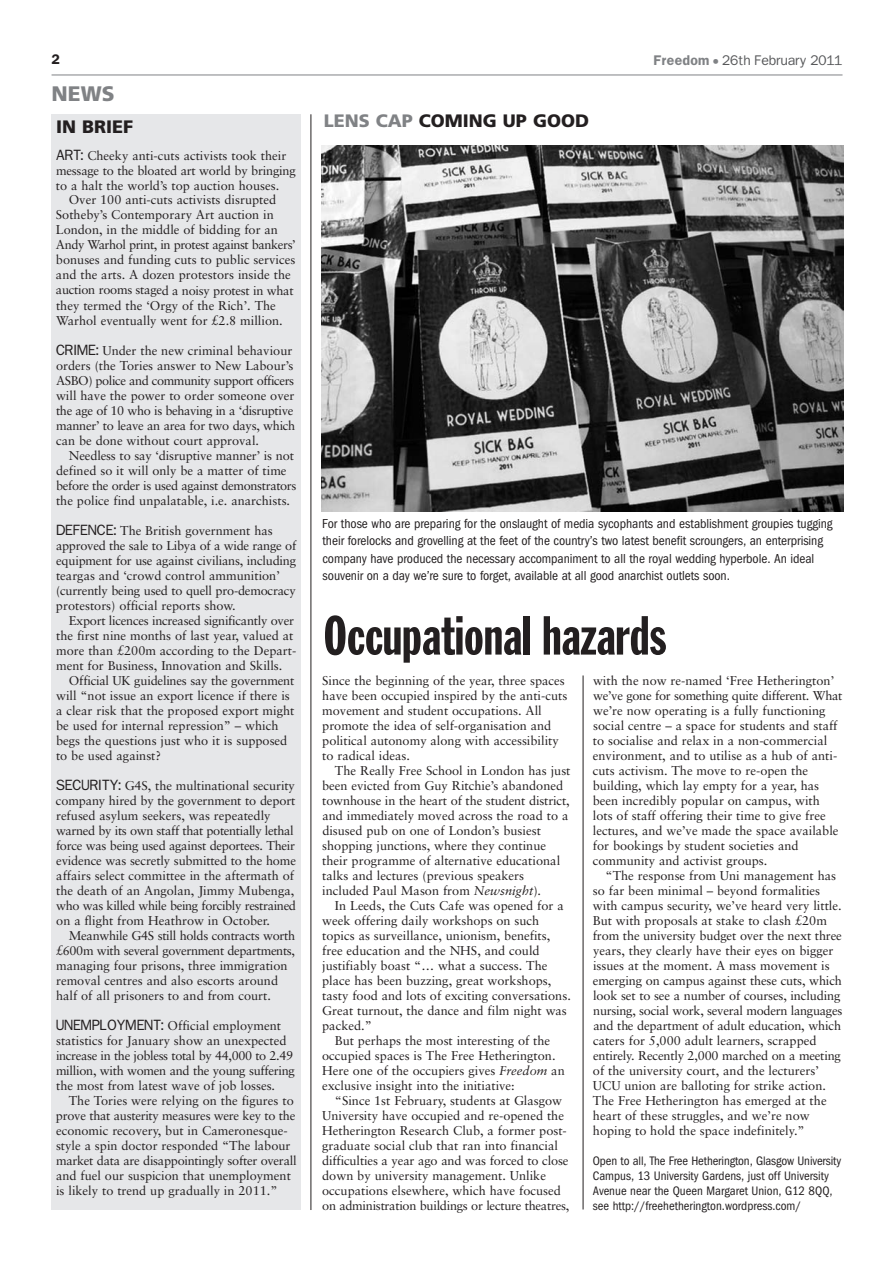
<style>
.page{position:relative;width:894px;height:1264px;background:#fff}
.page>*{position:absolute;margin:0;border:0;box-sizing:border-box;transform-origin:0 0}
.t1{font:54px "Franklin Gothic Extra Cond";color:#231f20}
.t2{font:900 21px "Frutiger";color:#808285}
.t3{font:900 18px "Frutiger";color:#231f20}
.t4{font:condensed 13.5px/17.1px "Franklin Gothic";letter-spacing:-.005em;color:#231f20}
.t5{font:12.75px/15px "Sabon";color:#231f20}
.t6{font:condensed 12.75px/15px "Franklin Gothic";color:#231f20}
.t7{font:12.75px "Sabon";letter-spacing:-.02em;color:#231f20}
.t8{font:12.75px "Sabon";letter-spacing:-.035em;color:#231f20}
.t9{font:12px "Franklin";color:#57585a}
.t10{font:12px "Franklin Demi";color:#231f20}
.s1{font-family:"Franklin Demi";color:#808285}
.s2{color:#808285}
.s3{font-family:"Franklin"}
.s4{font-style:italic}
</style>
<div class="page">
<hr style="left:52px;top:75px;width:790px;height:1px;background:#808285">
<div style="left:52px;top:114px;width:249px;height:1095px;background:#e6e7e9"></div>
<hr style="left:311px;top:114px;width:1px;height:1096px;background:#231f20">
<hr style="left:583px;top:675px;width:1px;height:534px;background:#231f20">
<img style="left:322px;top:145px;width:521px;height:366px">
<p class="t10" style="left:52px;top:53px;width:10px">2</p>
<p class="t9" style="left:653px;top:54px;width:190px"><span class="s1">Freedom</span> <span class="s2">•</span> 26th February 2011</p>
<h2 class="t2" style="left:51px;top:86px;width:64px">NEWS</h2>
<h3 class="t3" style="left:56px;top:119px;width:79px">IN BRIEF</h3>
<p class="t5" style="left:56px;top:149px;width:232px"><span class="s3">ART:</span> Cheeky anti-cuts activists took their</p>
<p class="t5" style="left:56px;top:164px;width:241px">message to the bloated art world by bringing</p>
<p class="t5" style="left:56px;top:179px;width:225px">to a halt the world’s top auction houses.</p>
<p class="t5" style="left:69px;top:194px;width:209px">Over 100 anti-cuts activists disrupted</p>
<p class="t5" style="left:56px;top:209px;width:219px">Sotheby’s Contemporary Art auction in</p>
<p class="t5" style="left:56px;top:224px;width:224px">London, in the middle of bidding for an</p>
<p class="t8" style="left:56px;top:240px;width:241px">Andy Warhol print, in protest against bankers’</p>
<p class="t5" style="left:56px;top:254px;width:241px">bonuses and funding cuts to public services</p>
<p class="t5" style="left:56px;top:269px;width:236px">and the arts. A dozen protestors inside the</p>
<p class="t7" style="left:56px;top:285px;width:239px">auction rooms staged a noisy protest in what</p>
<p class="t5" style="left:56px;top:299px;width:221px">they termed the ‘Orgy of the Rich’. The</p>
<p class="t5" style="left:56px;top:314px;width:228px">Warhol eventually went for £2.8 million.</p>
<p class="t5" style="left:56px;top:344px;width:241px"><span class="s3">CRIME:</span> Under the new criminal behaviour orders (the Tories answer to New Labour’s ASBO) police and community support officers will have the power to order someone over the age of 10 who is behaving in a ‘disruptive manner’ to leave an area for two days, which can be done without court approval.</p>
<p class="t5" style="left:56px;top:449px;width:242px;text-indent:13px">Needless to say ‘disruptive manner’ is not defined so it will only be a matter of time before the order is used against demonstrators the police find unpalatable, i.e. anarchists.</p>
<p class="t5" style="left:56px;top:524px;width:242px"><span class="s3">DEFENCE:</span> The British government has approved the sale to Libya of a wide range of equipment for use against civilians, including teargas and ‘crowd control ammunition’ (currently being used to quell pro-democracy protestors) official reports show.</p>
<p class="t5" style="left:56px;top:614px;width:242px;text-indent:13px">Export licences increased significantly over the first nine months of last year, valued at more than £200m according to the Depart - ment for Business, Innovation and Skills.</p>
<p class="t5" style="left:56px;top:674px;width:240px;text-indent:13px">Official UK guidelines say the government will “not issue an export licence if there is a clear risk that the proposed export might be used for internal repression” – which begs the questions just who it is supposed to be used against?</p>
<p class="t5" style="left:56px;top:779px;width:242px"><span class="s3">SECURITY:</span> G4S, the multinational security company hired by the government to deport refused asylum seekers, was repeatedly warned by its own staff that potentially lethal force was being used against deportees. Their evidence was secretly submitted to the home affairs select committee in the aftermath of the death of an Angolan, Jimmy Mubenga, who was killed while being forcibly restrained on a flight from Heathrow in October.</p>
<p class="t5" style="left:56px;top:929px;width:241px;text-indent:13px">Meanwhile G4S still holds contracts worth £600m with several government departments, managing four prisons, three immigration removal centres and also escorts around half of all prisoners to and from court.</p>
<p class="t5" style="left:56px;top:1019px;width:240px"><span class="s3">UNEMPLOYMENT:</span> Official employment statistics for January show an unexpected increase in the jobless total by 44,000 to 2.49 million, with women and the young suffering the most from latest wave of job losses.</p>
<p class="t5" style="left:56px;top:1094px;width:242px;text-indent:13px">The Tories were relying on the figures to prove that austerity measures were key to the economic recovery, but in Cameronesque&shy;style a spin doctor responded “The labour market data are disappointingly softer overall and fuel our suspicion that unemployment is likely to trend up gradually in 2011.”</p>
<h3 class="t3" style="left:324px;top:114px;width:267px"><span class="s2">LENS CAP</span> COMING UP GOOD</h3>
<p class="t4" style="left:322px;top:515px;width:512px">For those who are preparing for the onslaught of media sycophants and establishment groupies tugging their forelocks and grovelling at the feet of the country’s two latest benefit scroungers, an enterprising company have produced the necessary accompaniment to all the royal wedding hyperbole. An ideal souvenir on a day we’re sure to forget, available at all good anarchist outlets soon.</p>
<h1 class="t1" style="left:324px;top:616px;width:344px">Occupational hazards</h1>
<p class="t5" style="left:322px;top:674px;width:247px">Since the beginning of the year, three spaces have been occupied inspired by the anti-cuts movement and student occupations. All promote the idea of self-organisation and political autonomy along with accessibility to radical ideas.</p>
<p class="t5" style="left:322px;top:764px;width:250px;text-indent:13px">The Really Free School in London has just been evicted from Guy Ritchie’s abandoned townhouse in the heart of the student district, and immediately moved across the road to a disused pub on one of London’s busiest shopping junctions, where they continue their programme of alternative educational talks and lectures (previous speakers included Paul Mason from <span class="s4">Newsnight</span>).</p>
<p class="t5" style="left:335px;top:899px;width:230px">In Leeds, the Cuts Cafe was opened for a</p>
<p class="t5" style="left:322px;top:914px;width:219px">week offering daily workshops on such</p>
<p class="t5" style="left:322px;top:929px;width:230px">topics as surveillance, unionism, benefits,</p>
<p class="t5" style="left:322px;top:944px;width:219px">free education and the NHS, and could</p>
<p class="t5" style="left:322px;top:959px;width:227px">justifiably boast “… what a success. The</p>
<p class="t5" style="left:322px;top:974px;width:231px">place has been buzzing, great workshops,</p>
<p class="t5" style="left:322px;top:989px;width:250px">tasty food and lots of exciting conversations.</p>
<p class="t5" style="left:322px;top:1004px;width:246px">Great turnout, the dance and film night was</p>
<p class="t5" style="left:322px;top:1019px;width:51px">packed.”</p>
<p class="t5" style="left:335px;top:1034px;width:217px">But perhaps the most interesting of the</p>
<p class="t5" style="left:322px;top:1049px;width:235px">occupied spaces is The Free Hetherington.</p>
<p class="t5" style="left:322px;top:1064px;width:244px">Here one of the occupiers gives <span class="s4">Freedom</span> an</p>
<p class="t5" style="left:322px;top:1079px;width:194px">exclusive insight into the initiative:</p>
<p class="t5" style="left:335px;top:1094px;width:229px">“Since 1st February, students at Glasgow</p>
<p class="t5" style="left:322px;top:1109px;width:243px">University have occupied and re-opened the</p>
<p class="t5" style="left:322px;top:1124px;width:246px">Hetherington Research Club, a former post-</p>
<p class="t5" style="left:322px;top:1139px;width:237px">graduate social club that ran into financial</p>
<p class="t5" style="left:322px;top:1154px;width:248px">difficulties a year ago and was forced to close</p>
<p class="t5" style="left:322px;top:1169px;width:225px">down by university management. Unlike</p>
<p class="t5" style="left:322px;top:1184px;width:240px">occupations elsewhere, which have focused</p>
<p class="t7" style="left:322px;top:1200px;width:249px">on administration buildings or lecture theatres,</p>
<p class="t5" style="left:593px;top:674px;width:251px">with the now re-named ‘Free Hetherington’ we’ve gone for something quite different. What we’re now operating is a fully functioning social centre – a space for students and staff to socialise and relax in a non-commercial environment, and to utilise as a hub of anti&shy;cuts activism. The move to re-open the building, which lay empty for a year, has been incredibly popular on campus, with lots of staff offering their time to give free lectures, and we’ve made the space available for bookings by student societies and community and activist groups.</p>
<p class="t5" style="left:593px;top:869px;width:251px;text-indent:13px">“The response from Uni management has so far been minimal – beyond formalities with campus security, we’ve heard very little.<br>But with proposals at stake to clash £20m from the university budget over the next three years, they clearly have their eyes on bigger issues at the moment. A mass movement is emerging on campus against these cuts, which look set to see a number of courses, including nursing, social work, several modern languages and the department of adult education, which caters for 5,000 adult learners, scrapped entirely. Recently 2,000 marched on a meeting of the university court, and the lecturers’ UCU union are balloting for strike action.<br>The Free Hetherington has emerged at the heart of these struggles, and we’re now hoping to hold the space indefinitely.”</p>
<p class="t6" style="left:593px;top:1153px;width:250px">Open to all, The Free Hetherington, Glasgow University Campus, 13 University Gardens, just off University Avenue near the Queen Margaret Union, G12 8QQ, see http://freehetherington.wordpress.com/</p>
</div>
